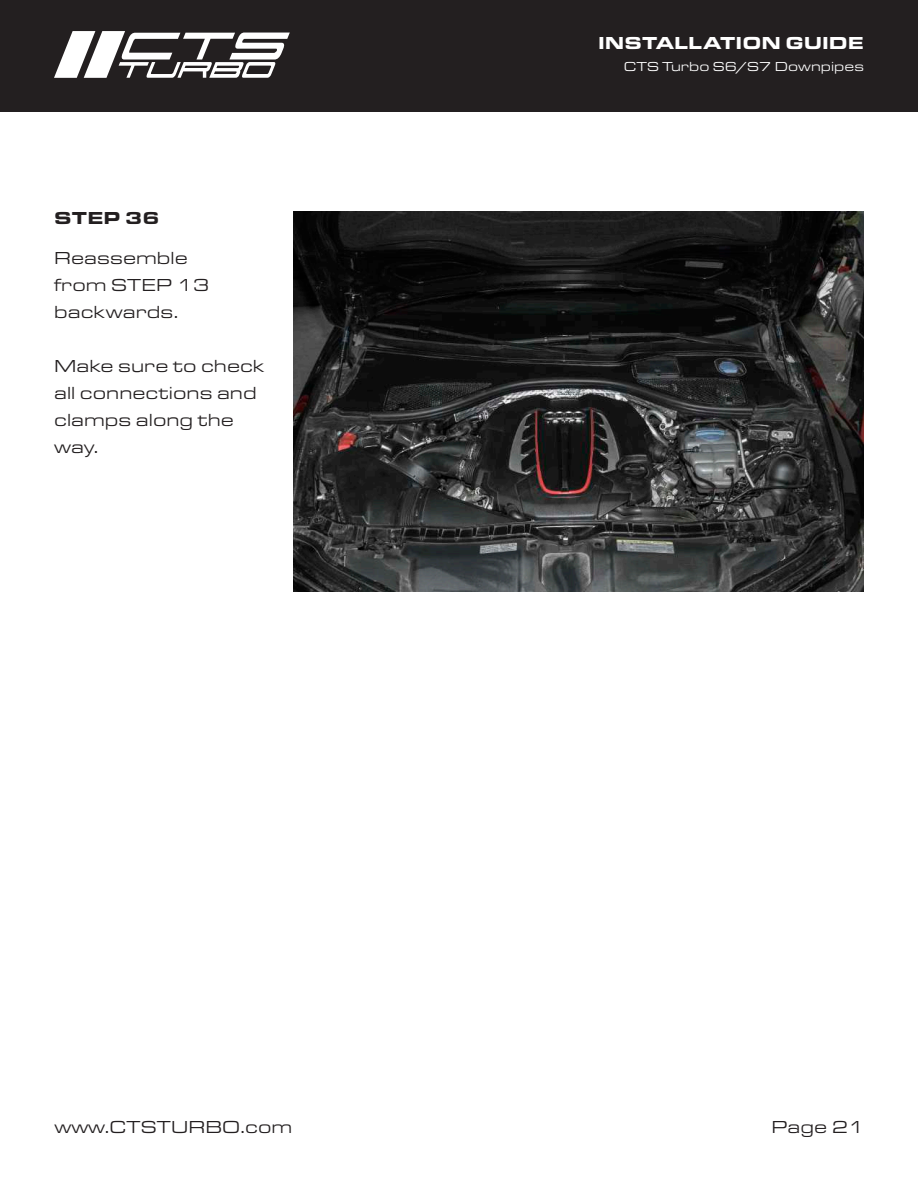
<style>
.page{position:relative;width:918px;height:1188px;background:#fff}
.page>*{position:absolute;margin:0;border:0;box-sizing:border-box;transform-origin:0 0}
.t1{font:18px/27px "Eurostile Ext";color:#231f20}
.t2{font:900 18px "Eurostile Ext";color:#fff}
.t3{font:900 18px "Eurostile Ext";letter-spacing:.005em;color:#231f20}
.t4{font:13.5px "Eurostile Ext";color:#fff}
</style>
<div class="page">
<div style="left:1px;top:0;width:917px;height:112px;background:#231f20"></div>
<svg style="left:54px;top:31px;width:236px;height:47px"></svg>
<img style="left:293px;top:212px;width:571px;height:379px">
<p class="t2" style="left:598px;top:29px;width:267px">INSTALLATION GUIDE</p>
<p class="t3" style="left:54px;top:204px;width:107px">STEP 36</p>
<p class="t1" style="left:54px;top:244px;width:157px">Reassemble from STEP 13 backwards.</p>
<p class="t1" style="left:54px;top:352px;width:212px">Make sure to check all connections and clamps along the way.</p>
<p class="t4" style="left:624px;top:58px;width:242px">CTS Turbo S6/S7 Downpipes</p>
<p class="t1" style="left:54px;top:1113px;width:240px">www.CTSTURBO.com</p>
<p class="t1" style="left:771px;top:1113px;width:94px">Page 21</p>
</div>
